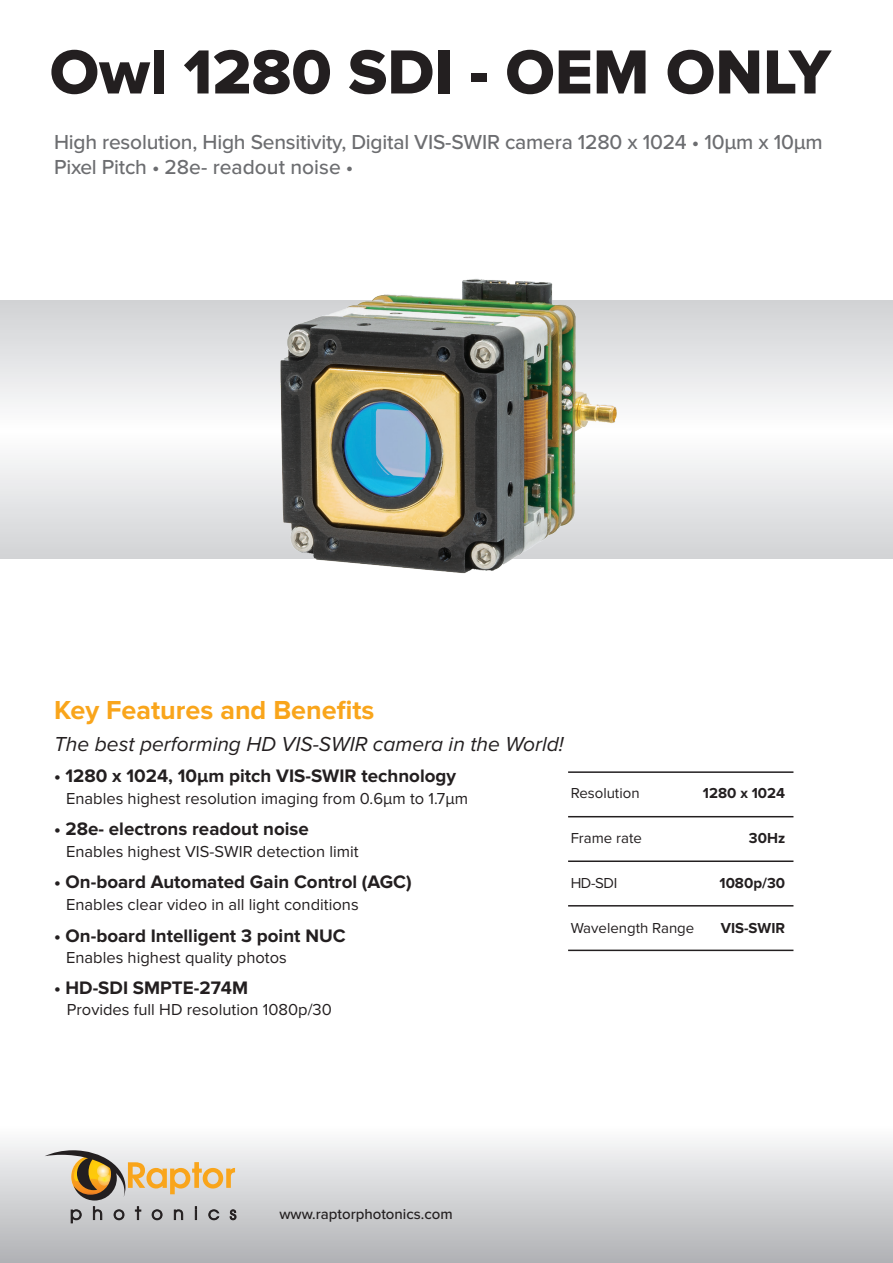
<style>
.page{position:relative;width:893px;height:1263px;background:#fff}
.page>*{position:absolute;margin:0;border:0;box-sizing:border-box;transform-origin:0 0}
.t1{font:64.5px "Proxima Nova Extrabld";color:#231f20}
.t2{font:700 27px "Proxima Nova";color:#f9a51b}
.t3{font:500 21px/25.2px "Proxima Nova";letter-spacing:-.01em;color:#6c6d70}
.t4{font:italic 21px "Proxima Nova";color:#231f20}
.t5{font:700 18.75px "Proxima Nova";color:#231f20}
.t6{font:16.5px "Proxima Nova";color:#231f20}
.t7{font:15px "Proxima Nova";color:#231f20}
.t8{font:700 15px "Proxima Nova";color:#231f20}
.t9{font:500 15px "Proxima Nova";color:#231f20}
</style>
<div class="page">
<div style="left:0;top:1125px;width:893px;height:138px;background:linear-gradient(to bottom,#fdfdfe,#b0b1b4)"></div>
<svg style="left:0;top:300px;width:893px;height:258px"></svg>
<svg style="left:71px;top:1206px;width:165px;height:17px;background:#adadaf"></svg>
<svg style="left:45px;top:1150px;width:190px;height:50px;background:#cfbfa3"></svg>
<hr style="left:568px;top:771px;width:225px;height:2px;background:#231f20">
<hr style="left:568px;top:816px;width:225px;height:1px;background:#231f20">
<hr style="left:568px;top:860px;width:225px;height:2px;background:#231f20">
<hr style="left:568px;top:905px;width:225px;height:1px;background:#231f20">
<hr style="left:568px;top:949px;width:225px;height:2px;background:#231f20">
<img style="left:269px;top:279px;width:355px;height:295px">
<p class="t1" style="left:50px;top:35px;width:783px">Owl 1280 SDI - OEM ONLY</p>
<p class="t3" style="left:54px;top:130px;width:770px">High resolution, High Sensitivity, Digital VIS-SWIR camera 1280 x 1024 • 10μm x 10μm<br>Pixel Pitch • 28e- readout noise •</p>
<p class="t2" style="left:54px;top:695px;width:322px">Key Features and Benefits</p>
<p class="t4" style="left:54px;top:732px;width:511px">The best performing HD VIS-SWIR camera in the World!</p>
<p class="t5" style="left:54px;top:765px;width:404px">• 1280 x 1024, 10μm pitch VIS-SWIR technology</p>
<p class="t6" style="left:66px;top:789px;width:403px">Enables highest resolution imaging from 0.6μm to 1.7μm</p>
<p class="t5" style="left:54px;top:818px;width:256px">• 28e- electrons readout noise</p>
<p class="t6" style="left:66px;top:842px;width:294px">Enables highest VIS-SWIR detection limit</p>
<p class="t5" style="left:54px;top:871px;width:359px">• On-board Automated Gain Control (AGC)</p>
<p class="t6" style="left:66px;top:895px;width:294px">Enables clear video in all light conditions</p>
<p class="t5" style="left:54px;top:924px;width:293px">• On-board Intelligent 3 point NUC</p>
<p class="t6" style="left:66px;top:947px;width:222px">Enables highest quality photos</p>
<p class="t5" style="left:54px;top:977px;width:196px">• HD-SDI SMPTE-274M</p>
<p class="t6" style="left:67px;top:1000px;width:267px">Provides full HD resolution 1080p/30</p>
<p class="t7" style="left:571px;top:785px;width:70px">Resolution</p>
<p class="t8" style="left:703px;top:785px;width:84px">1280 x 1024</p>
<p class="t7" style="left:571px;top:830px;width:73px">Frame rate</p>
<p class="t8" style="left:749px;top:830px;width:38px">30Hz</p>
<p class="t7" style="left:571px;top:875px;width:48px">HD-SDI</p>
<p class="t8" style="left:719px;top:875px;width:67px">1080p/30</p>
<p class="t7" style="left:571px;top:920px;width:125px">Wavelength Range</p>
<p class="t8" style="left:721px;top:920px;width:66px">VIS-SWIR</p>
<p class="t9" style="left:279px;top:1206px;width:175px">www.raptorphotonics.com</p>
</div>
